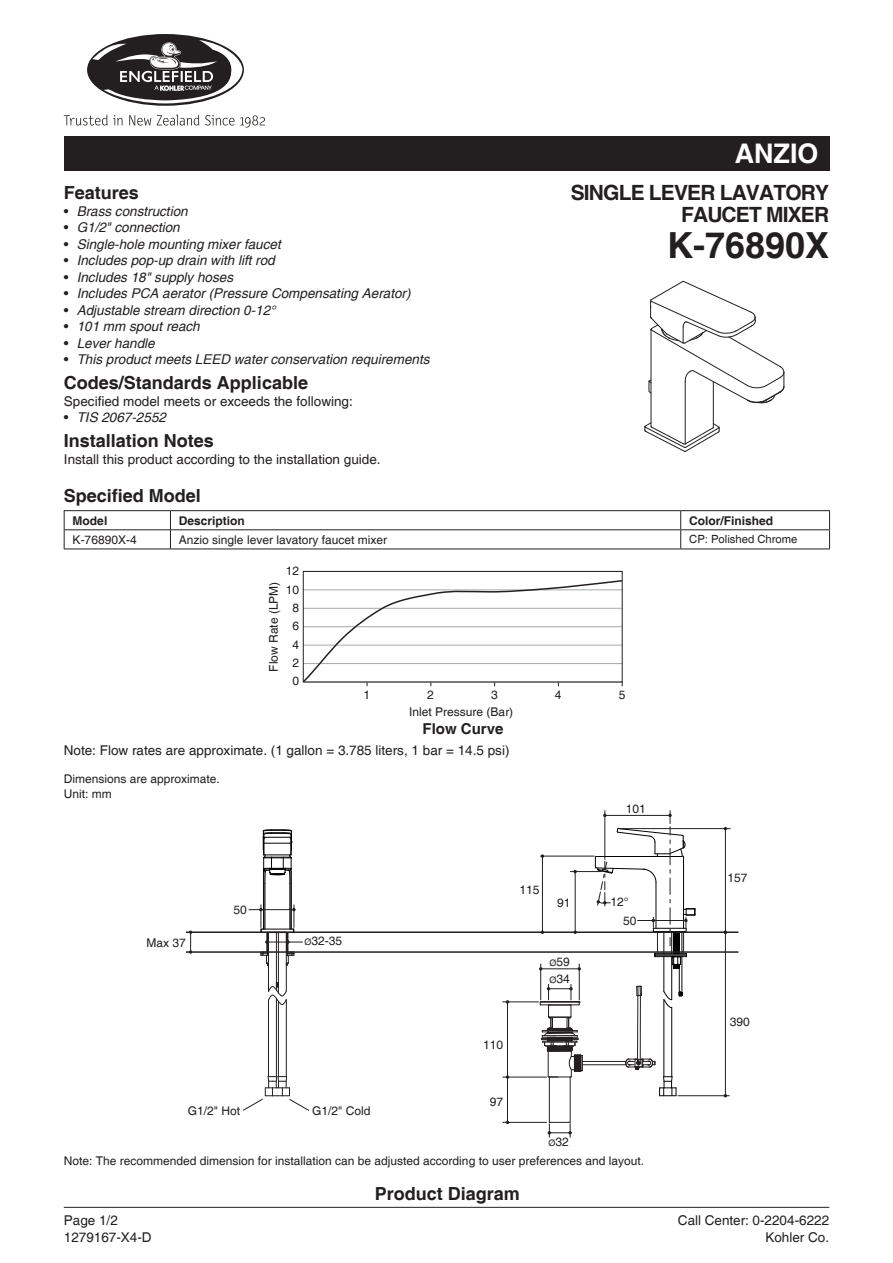
<style>
.page{position:relative;width:893px;height:1263px;background:#fff}
.page>*{position:absolute;margin:0;border:0;box-sizing:border-box;transform-origin:0 0}
.t1{font:700 36px "Helvetica";color:#231f20}
.t2{font:700 27px "Helvetica";color:#fff}
.t3{font:700 21px/22.5px "Helvetica";letter-spacing:-.04em;color:#231f20;text-align:right}
.t4{font:700 18px "Helvetica";color:#231f20}
.t5{font:700 15px "Helvetica";color:#231f20}
.t6{font:italic 13.5px "Helvetica";color:#231f20}
.t7{font:13.5px/16.5px "Helvetica";color:#231f20;text-align:right}
.t8{font:12px/15px "Helvetica";color:#231f20}
.t9{font:700 12px "Helvetica";color:#231f20}
.t10{font:11.25px "Helvetica";color:#231f20}
.s1{font-style:normal}
.s2{font-size:9px}
</style>
<div class="page">
<hr style="left:64px;top:1207px;width:765px;height:1px;background:#231f20">
<svg style="left:64px;top:115px;width:58px;height:11px"></svg>
<svg style="left:129px;top:115px;width:22px;height:11px"></svg>
<svg style="left:157px;top:115px;width:42px;height:11px"></svg>
<svg style="left:205px;top:115px;width:60px;height:13px"></svg>
<svg style="left:87px;top:34px;width:157px;height:72px"></svg>
<hr style="left:263px;top:871px;width:1px;height:58px;background:#040503">
<hr style="left:265px;top:883px;width:1px;height:46px;background:#040503">
<hr style="left:289px;top:883px;width:1px;height:46px;background:#040503">
<hr style="left:291px;top:871px;width:1px;height:58px;background:#040503">
<svg style="left:263px;top:829px;width:29px;height:55px"></svg>
<hr style="left:663px;top:999px;width:1px;height:78px;background:#040503">
<hr style="left:671px;top:1007px;width:1px;height:70px;background:#040503">
<svg style="left:659px;top:1076px;width:18px;height:20px"></svg>
<hr style="left:268px;top:932px;width:1px;height:59px;background:#231f20">
<hr style="left:268px;top:1000px;width:1px;height:76px;background:#231f20">
<hr style="left:276px;top:932px;width:1px;height:58px;background:#231f20">
<hr style="left:276px;top:998px;width:1px;height:78px;background:#231f20">
<hr style="left:278px;top:932px;width:1px;height:61px;background:#231f20">
<hr style="left:278px;top:1001px;width:1px;height:75px;background:#231f20">
<hr style="left:286px;top:932px;width:1px;height:59px;background:#231f20">
<hr style="left:286px;top:999px;width:1px;height:77px;background:#231f20">
<svg style="left:268px;top:982px;width:19px;height:23px"></svg>
<hr style="left:186px;top:931px;width:552px;height:2px;background:#231f20">
<hr style="left:186px;top:951px;width:552px;height:2px;background:#231f20">
<hr style="left:549px;top:1077px;width:1px;height:45px;background:#231f20">
<hr style="left:570px;top:1077px;width:1px;height:45px;background:#231f20">
<hr style="left:582px;top:1064px;width:44px;height:1px;background:#231f20">
<hr style="left:582px;top:1061px;width:44px;height:1px;background:#231f20">
<svg style="left:625px;top:1058px;width:31px;height:12px"></svg>
<hr style="left:637px;top:995px;width:1px;height:66px;background:#231f20">
<hr style="left:640px;top:996px;width:1px;height:65px;background:#231f20">
<hr style="left:619px;top:828px;width:111px;height:1px;background:#231f20">
<hr style="left:725px;top:828px;width:1px;height:104px;background:#231f20">
<hr style="left:540px;top:856px;width:54px;height:1px;background:#231f20">
<hr style="left:542px;top:856px;width:1px;height:76px;background:#231f20">
<hr style="left:570px;top:871px;width:32px;height:1px;background:#231f20">
<hr style="left:575px;top:871px;width:1px;height:61px;background:#231f20">
<hr style="left:540px;top:964px;width:1px;height:36px;background:#231f20">
<hr style="left:579px;top:964px;width:1px;height:36px;background:#231f20">
<hr style="left:541px;top:968px;width:38px;height:1px;background:#231f20">
<hr style="left:502px;top:1077px;width:45px;height:1px;background:#231f20">
<hr style="left:502px;top:1001px;width:37px;height:1px;background:#231f20">
<hr style="left:507px;top:1002px;width:1px;height:75px;background:#231f20">
<hr style="left:507px;top:1077px;width:1px;height:45px;background:#231f20">
<hr style="left:502px;top:1122px;width:45px;height:1px;background:#231f20">
<svg style="left:539px;top:984px;width:44px;height:94px"></svg>
<svg style="left:548px;top:1122px;width:24px;height:15px"></svg>
<svg style="left:189px;top:930px;width:3px;height:24px"></svg>
<svg style="left:249px;top:904px;width:54px;height:62px"></svg>
<hr style="left:725px;top:932px;width:1px;height:164px;background:#231f20">
<hr style="left:678px;top:1095px;width:52px;height:1px;background:#231f20">
<svg style="left:243px;top:1076px;width:67px;height:35px"></svg>
<svg style="left:595px;top:810px;width:101px;height:198px"></svg>
<svg style="left:302px;top:579px;width:321px;height:107px"></svg>
<hr style="left:64px;top:529px;width:106px;height:1px;background:#231f20">
<hr style="left:170px;top:529px;width:511px;height:1px;background:#231f20">
<hr style="left:681px;top:529px;width:149px;height:1px;background:#231f20">
<hr style="left:64px;top:549px;width:106px;height:1px;background:#231f20">
<hr style="left:170px;top:549px;width:511px;height:1px;background:#231f20">
<hr style="left:681px;top:549px;width:149px;height:1px;background:#231f20">
<hr style="left:64px;top:510px;width:106px;height:1px;background:#231f20">
<svg style="left:64px;top:511px;width:1px;height:38px"></svg>
<hr style="left:170px;top:510px;width:511px;height:1px;background:#231f20">
<svg style="left:170px;top:511px;width:1px;height:38px"></svg>
<hr style="left:681px;top:510px;width:149px;height:1px;background:#231f20">
<svg style="left:680px;top:511px;width:1px;height:38px"></svg>
<svg style="left:829px;top:511px;width:1px;height:38px"></svg>
<div style="left:64px;top:136px;width:765px;height:34px;background:#231f20"></div>
<svg style="left:644px;top:280px;width:141px;height:172px"></svg>
<h3 class="t4" style="left:64px;top:182px;width:77px">Features</h3>
<p class="t6" style="left:64px;top:203px;width:125px"><span class="s1">•</span> Brass construction</p>
<p class="t6" style="left:64px;top:220px;width:117px"><span class="s1">•</span> G1/2" connection</p>
<p class="t6" style="left:64px;top:236px;width:218px"><span class="s1">•</span> Single-hole mounting mixer faucet</p>
<p class="t6" style="left:64px;top:253px;width:212px"><span class="s1">•</span> Includes pop-up drain with lift rod</p>
<p class="t6" style="left:64px;top:269px;width:171px"><span class="s1">•</span> Includes 18" supply hoses</p>
<p class="t6" style="left:64px;top:286px;width:348px"><span class="s1">•</span> Includes PCA aerator (Pressure Compensating Aerator)</p>
<p class="t6" style="left:64px;top:302px;width:213px"><span class="s1">•</span> Adjustable stream direction 0-12°</p>
<p class="t6" style="left:64px;top:319px;width:137px"><span class="s1">•</span> 101 mm spout reach</p>
<p class="t6" style="left:64px;top:335px;width:92px"><span class="s1">•</span> Lever handle</p>
<p class="t6" style="left:64px;top:352px;width:367px"><span class="s1">•</span> This product meets LEED water conservation requirements</p>
<h3 class="t4" style="left:64px;top:372px;width:246px">Codes/Standards Applicable</h3>
<p class="t7" style="left:64px;top:393px;width:290px">Specified model meets or exceeds the following:</p>
<p class="t6" style="left:64px;top:410px;width:104px"><span class="s1">•</span> TIS 2067-2552</p>
<h3 class="t4" style="left:64px;top:430px;width:152px">Installation Notes</h3>
<p class="t7" style="left:64px;top:451px;width:318px">Install this product according to the installation guide.</p>
<h2 class="t2" style="left:735px;top:137px;width:85px">ANZIO</h2>
<h3 class="t3" style="left:571px;top:182px;width:260px">SINGLE LEVER LAVATORY<br>FAUCET MIXER</h3>
<h1 class="t1" style="left:667px;top:223px;width:164px">K-76890X</h1>
<h3 class="t4" style="left:64px;top:484px;width:139px">Specified Model</h3>
<p class="t9" style="left:73px;top:513px;width:36px">Model</p>
<p class="t9" style="left:179px;top:513px;width:68px">Description</p>
<p class="t9" style="left:689px;top:513px;width:86px">Color/Finished</p>
<p class="t8" style="left:73px;top:532px;width:66px">K-76890X-4</p>
<p class="t8" style="left:179px;top:532px;width:210px">Anzio single lever lavatory faucet mixer</p>
<p class="t10" style="left:689px;top:533px;width:110px">CP: Polished Chrome</p>
<p class="t8" style="left:286px;top:564px;width:15px">12</p>
<p class="t8" style="left:292px;top:601px;width:8px">8</p>
<p class="t8" style="left:266px;top:672px;width:92px;rotate:-90deg">Flow Rate (LPM)</p>
<p class="t8" style="left:286px;top:582px;width:15px">10</p>
<p class="t8" style="left:292px;top:619px;width:8px">6</p>
<p class="t8" style="left:292px;top:656px;width:8px">2</p>
<p class="t8" style="left:292px;top:637px;width:8px">4</p>
<p class="t8" style="left:292px;top:674px;width:8px">0</p>
<p class="t8" style="left:363px;top:688px;width:8px">1</p>
<p class="t8" style="left:427px;top:688px;width:8px">2</p>
<p class="t8" style="left:491px;top:688px;width:8px">3</p>
<p class="t8" style="left:555px;top:688px;width:8px">4</p>
<p class="t8" style="left:619px;top:688px;width:8px">5</p>
<p class="t8" style="left:409px;top:705px;width:106px">Inlet Pressure (Bar)</p>
<p class="t5" style="left:423px;top:720px;width:82px">Flow Curve</p>
<p class="t7" style="left:64px;top:743px;width:447px">Note: Flow rates are approximate. (1 gallon = 3.785 liters, 1 bar = 14.5 psi)</p>
<p class="t8" style="left:64px;top:772px;width:158px">Dimensions are approximate.<br>Unit: mm</p>
<p class="t8" style="left:147px;top:936px;width:41px">Max 37</p>
<p class="t8" style="left:233px;top:903px;width:15px">50</p>
<p class="t8" style="left:304px;top:934px;width:39px"><span class="s2">Ø</span>32-35</p>
<p class="t8" style="left:188px;top:1103px;width:54px">G1/2" Hot</p>
<p class="t8" style="left:312px;top:1103px;width:60px">G1/2" Cold</p>
<p class="t8" style="left:519px;top:883px;width:22px">115</p>
<p class="t8" style="left:557px;top:896px;width:15px">91</p>
<p class="t8" style="left:549px;top:953px;width:22px;line-height:17.5px"><span class="s2">Ø</span>59<br><span class="s2">Ø</span>34</p>
<p class="t8" style="left:483px;top:1038px;width:22px">110</p>
<p class="t8" style="left:490px;top:1095px;width:15px">97</p>
<p class="t8" style="left:549px;top:1135px;width:22px"><span class="s2">Ø</span>32</p>
<p class="t8" style="left:626px;top:802px;width:22px">101</p>
<p class="t8" style="left:611px;top:895px;width:20px">12°</p>
<p class="t8" style="left:623px;top:914px;width:15px">50</p>
<p class="t8" style="left:64px;top:1154px;width:582px">Note: The recommended dimension for installation can be adjusted according to user preferences and layout.</p>
<p class="t7" style="left:64px;top:1213px;width:89px;text-align:left">Page 1/2<br>1279167-X4-D</p>
<h3 class="t4" style="left:375px;top:1182px;width:147px">Product Diagram</h3>
<p class="t8" style="left:728px;top:871px;width:22px">157</p>
<p class="t8" style="left:730px;top:1014px;width:22px">390</p>
<p class="t7" style="left:678px;top:1213px;width:153px">Call Center: 0-2204-6222<br>Kohler Co.</p>
</div>
